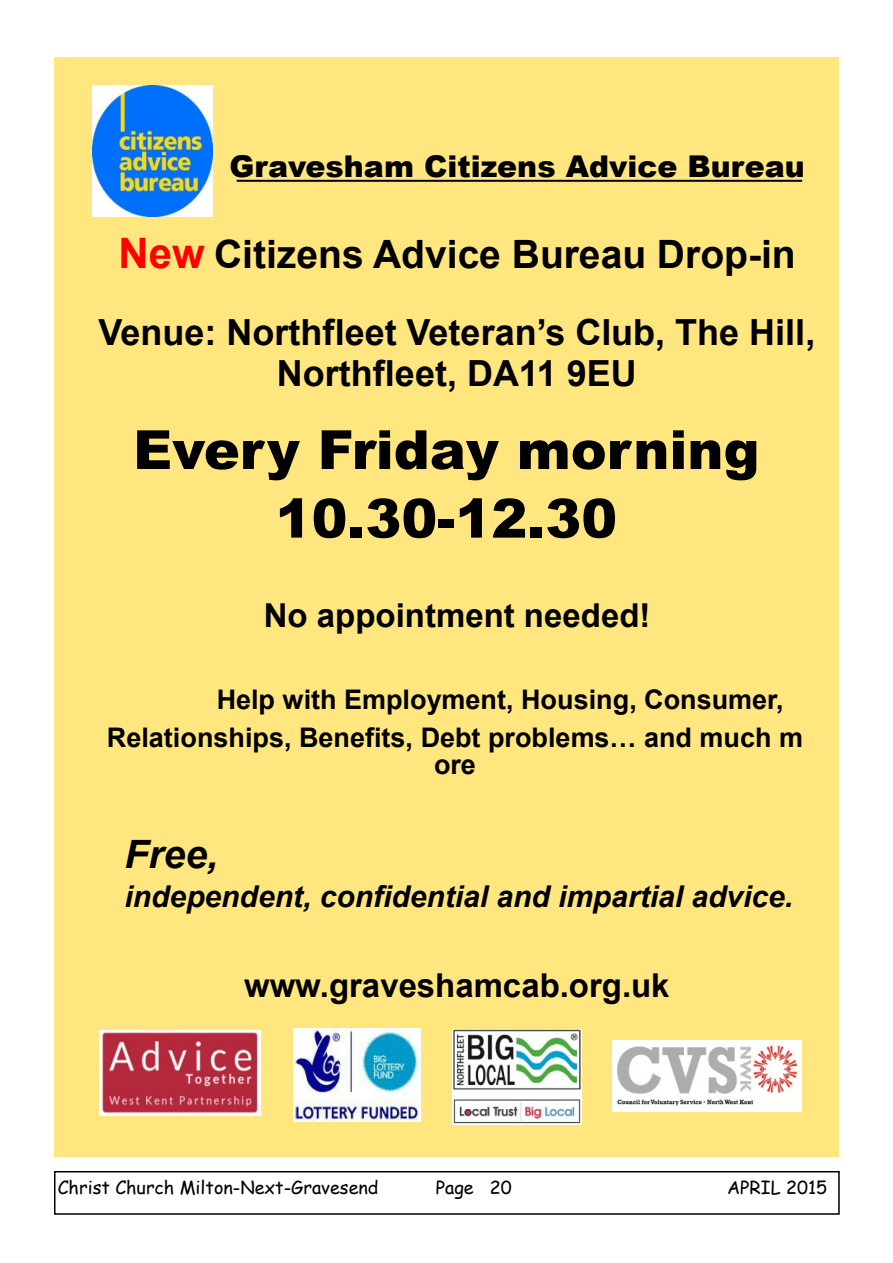
<style>
.page{position:relative;width:893px;height:1263px;background:#fff}
.page>*{position:absolute;margin:0;border:0;box-sizing:border-box;transform-origin:0 0}
.t1{font:900 54px/68.6px "Arial";color:#000;text-align:center}
.t2{font:700 39px "Arial";color:#000}
.t3{font:italic 700 39px "Arial";color:#000}
.t4{font:700 36px/41.4px "Arial";color:#000;text-align:center}
.t5{font:700 33px "Arial";color:#000}
.t6{font:italic 700 30px "Arial";color:#000}
.t7{font:900 30px "Arial";color:#000}
.t8{font:700 27px/37.7px "Arial";color:#000}
.t9{font:18px "Comic Sans MS";color:#000}
.s1{font-size:42px;color:#f00}
</style>
<div class="page">
<div style="left:54px;top:1171px;width:786px;height:44px;background:#fff;border:2px solid #000"></div>
<div style="left:54px;top:57px;width:785px;height:1099px;background:#ffe67f"></div>
<img style="left:100px;top:1030px;width:161px;height:85px">
<hr style="left:237px;top:180px;width:565px;height:2px;background:#000">
<img style="left:93px;top:86px;width:120px;height:130px">
<img style="left:294px;top:1029px;width:126px;height:92px">
<img style="left:452px;top:1029px;width:130px;height:95px">
<img style="left:612px;top:1040px;width:189px;height:72px">
<p class="t7" style="left:230px;top:155px;width:577px">Gravesham Citizens Advice Bureau</p>
<h2 class="t2" style="left:119px;top:240px;width:679px"><span class="s1">New</span> Citizens Advice Bureau Drop-in</h2>
<h3 class="t4" style="left:99px;top:315px;width:718px">Venue: Northfleet Veteran’s Club, The Hill,<br>Northfleet, DA11 9EU</h3>
<h1 class="t1" style="left:133px;top:421px;width:628px">Every Friday morning<br>10.30-12.30</h1>
<p class="t5" style="left:264px;top:602px;width:388px">No appointment needed!</p>
<p class="t8" style="left:107px;top:683px;width:698px;text-indent:110px">Help with Employment, Housing, Consumer,<br>Relationships, Benefits, Debt problems… and much m</p>
<p class="t8" style="left:434px;top:748px;width:43px">ore</p>
<h2 class="t3" style="left:125px;top:839px;width:95px">Free,</h2>
<p class="t6" style="left:125px;top:885px;width:670px">independent, confidential and impartial advice.</p>
<p class="t5" style="left:244px;top:973px;width:427px">www.graveshamcab.org.uk</p>
<p class="t9" style="left:58px;top:1180px;width:322px">Christ Church Milton-Next-Gravesend</p>
<p class="t9" style="left:436px;top:1180px;width:78px">Page 20</p>
<p class="t9" style="left:727px;top:1180px;width:102px">APRIL 2015</p>
</div>
